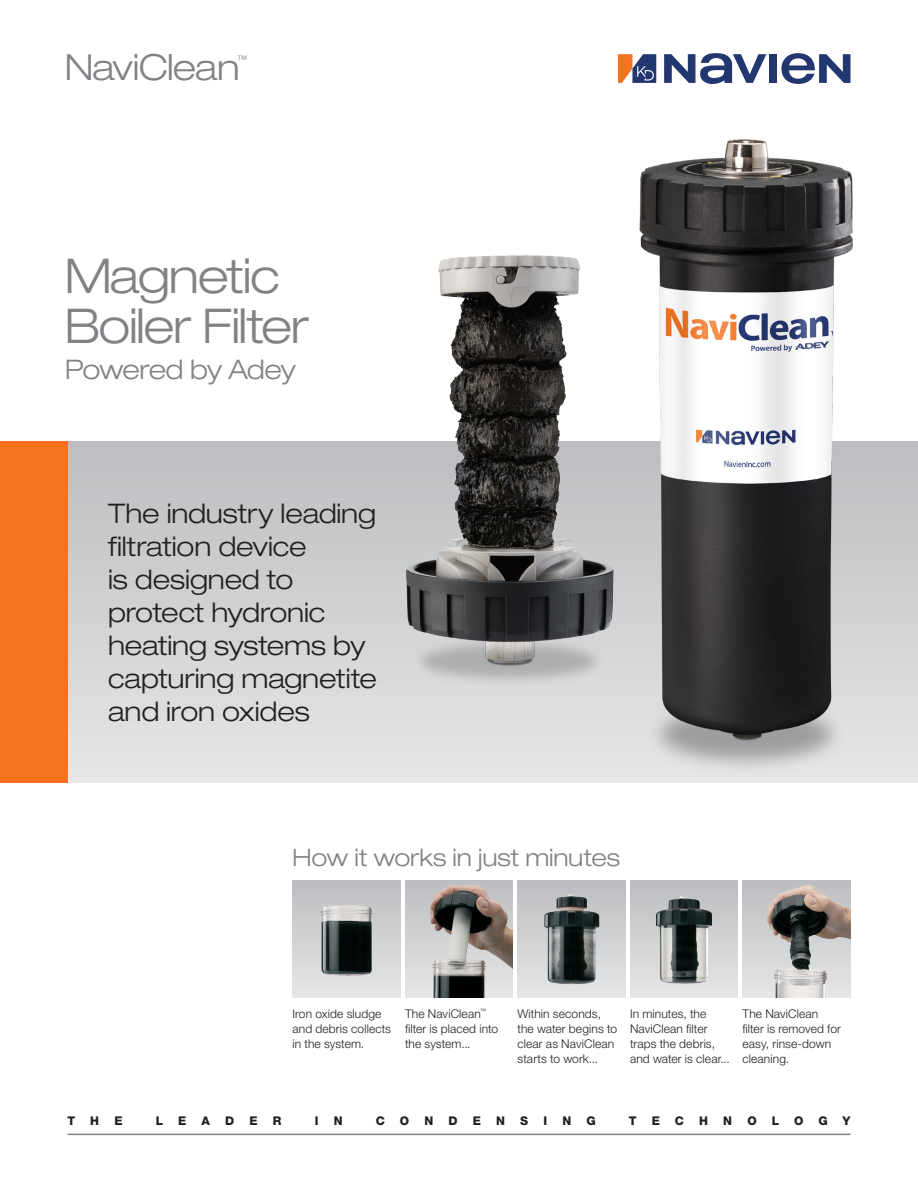
<style>
.page{position:relative;width:918px;height:1188px;background:#fff}
.page>*{position:absolute;margin:0;border:0;box-sizing:border-box;transform-origin:0 0}
.t1{font:300 expanded 48px/49.5px "Helvetica Neue LT Pro";letter-spacing:-.03em;color:#808285}
.t2{font:300 expanded 36px "Helvetica Neue LT Pro";letter-spacing:-.02em;color:#808285}
._21_Grey_Subs{font:300 expanded 27px/33px "Helvetica Neue LT Pro";letter-spacing:-.005em;color:#231f20}
.t3{font:300 expanded 27px "Helvetica Neue LT Pro";letter-spacing:-.04em;color:#808285}
._16_Grey_Subs{font:300 expanded 24px "Helvetica Neue LT Pro";letter-spacing:-.005em;color:#808285}
._9_text{font:300 12px/15px "Helvetica Neue LT Pro";letter-spacing:.01em;color:#231f20}
.t4{font:800 12px "Helvetica Neue LT Pro";color:#231f20}
.t5{font:300 expanded 10.5px "Helvetica Neue LT Pro";color:#808285}
</style>
<div class="page">
<hr style="left:68px;top:1134px;width:782px;height:1px;background:#808285">
<svg style="left:618px;top:54px;width:38px;height:29px"></svg>
<div style="left:769px;top:54px;width:8px;height:29px;background:#223670"></div>
<svg style="left:664px;top:53px;width:102px;height:31px"></svg>
<svg style="left:781px;top:53px;width:70px;height:31px"></svg>
<div style="left:292px;top:881px;width:108px;height:117px;background:#e1e2e4"></div>
<img style="left:292px;top:882px;width:108px;height:94px">
<img style="left:405px;top:880px;width:108px;height:117px">
<div style="left:518px;top:881px;width:108px;height:117px;background:linear-gradient(to right,#e5e6e8,#e5e6e7)"></div>
<img style="left:518px;top:883px;width:108px;height:109px">
<div style="left:630px;top:881px;width:108px;height:117px;background:#e3e4e6"></div>
<img style="left:630px;top:882px;width:108px;height:102px">
<img style="left:742px;top:881px;width:108px;height:117px">
<div style="left:68px;top:441px;width:850px;height:342px;background:linear-gradient(to bottom,#bcbdc0,#e5e6e8)"></div>
<div style="left:0;top:441px;width:68px;height:342px;background:#f47321"></div>
<img style="left:590px;top:139px;width:328px;height:644px">
<img style="left:367px;top:238px;width:273px;height:459px">
<h2 class="t2" style="left:64px;top:45px;width:177px">NaviClean</h2>
<p class="t5" style="left:237px;top:53px;width:12px">™</p>
<h1 class="t1" style="left:64px;top:250px;width:246px">Magnetic<br>Boiler Filter</h1>
<h3 class="t3" style="left:64px;top:353px;width:233px">Powered by Adey</h3>
<p class="_21_Grey_Subs" style="left:108px;top:496px;width:271px">The industry leading filtration device<br>is designed to protect hydronic heating systems by capturing magnetite and iron oxides</p>
<p class="_16_Grey_Subs" style="left:292px;top:843px;width:329px">How it works in just minutes</p>
<p class="_9_text" style="left:292px;top:1006px;width:100px">Iron oxide sludge and debris collects in the system.</p>
<p class="_9_text" style="left:405px;top:1006px;width:95px">The NaviClean<sup>™ </sup>filter is placed into the system...</p>
<p class="_9_text" style="left:518px;top:1006px;width:101px">Within seconds, the water begins to clear as NaviClean starts to work...</p>
<p class="_9_text" style="left:630px;top:1006px;width:101px">In minutes, the<br>NaviClean filter traps the debris, and water is clear...</p>
<p class="_9_text" style="left:742px;top:1006px;width:100px">The NaviClean filter is removed for easy, rinse-down cleaning.</p>
<p class="t4" style="left:68px;top:1114px;width:9px">T</p>
<p class="t4" style="left:90px;top:1114px;width:10px">H</p>
<p class="t4" style="left:114px;top:1114px;width:10px">E</p>
<p class="t4" style="left:156px;top:1114px;width:32px">L E</p>
<p class="t4" style="left:202px;top:1114px;width:10px">A</p>
<p class="t4" style="left:225px;top:1114px;width:11px">D</p>
<p class="t4" style="left:249px;top:1114px;width:10px">E</p>
<p class="t4" style="left:273px;top:1114px;width:10px">R</p>
<p class="t4" style="left:315px;top:1114px;width:5px">I</p>
<p class="t4" style="left:334px;top:1114px;width:10px">N</p>
<p class="t4" style="left:376px;top:1114px;width:11px">C</p>
<p class="t4" style="left:400px;top:1114px;width:11px">O</p>
<p class="t4" style="left:424px;top:1114px;width:10px">N</p>
<p class="t4" style="left:448px;top:1114px;width:11px">D</p>
<p class="t4" style="left:473px;top:1114px;width:10px">E</p>
<p class="t4" style="left:496px;top:1114px;width:10px">N</p>
<p class="t4" style="left:520px;top:1114px;width:10px">S</p>
<p class="t4" style="left:543px;top:1114px;width:5px">I</p>
<p class="t4" style="left:562px;top:1114px;width:10px">N</p>
<p class="t4" style="left:586px;top:1114px;width:11px">G</p>
<p class="t4" style="left:629px;top:1114px;width:9px">T</p>
<p class="t4" style="left:652px;top:1114px;width:34px">E C</p>
<p class="t4" style="left:699px;top:1114px;width:10px">H</p>
<p class="t4" style="left:723px;top:1114px;width:10px">N</p>
<p class="t4" style="left:747px;top:1114px;width:11px">O</p>
<p class="t4" style="left:772px;top:1114px;width:33px">L O</p>
<p class="t4" style="left:818px;top:1114px;width:34px">G Y</p>
</div>
